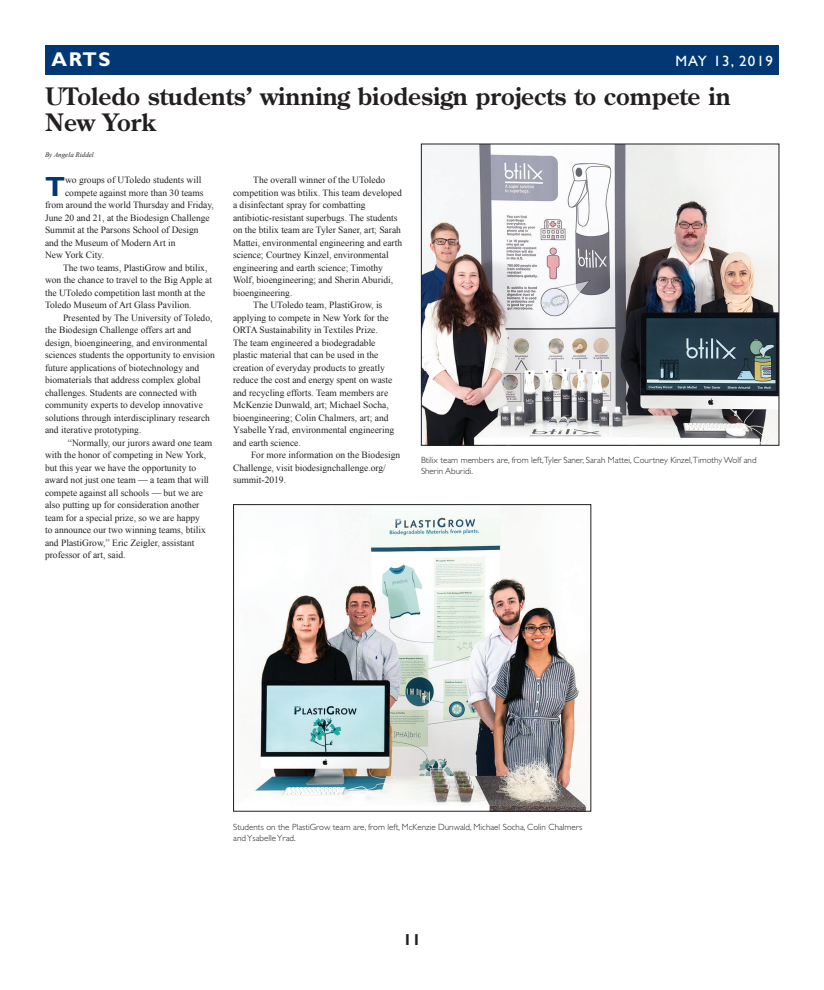
<style>
.page{position:relative;width:824px;height:990px;background:#fff}
.page>*{position:absolute;margin:0;border:0;box-sizing:border-box;transform-origin:0 0}
.Drop_Cap_2_Paragraph{font:700 27.8px "Gill Sans Std";color:#013874}
.Heading_24pt{font:700 24px/26px "Century Old Style Std";color:#231f20}
.t1{font:700 20px "Gill Sans Std";color:#fff}
.t2{font:700 16px "Gill Sans Std";color:#231f20}
.t3{font:15px "Gill Sans Std";letter-spacing:.08em;color:#fff}
.Body_Text{font:9.5px/12.5px "Times New Roman";color:#231f20}
.Drop_Cap_2_Paragraph-2{font:9.5px "Times New Roman";color:#231f20}
.Cutline{font:300 9px/11px "Gill Sans Std";color:#231f20}
.By_line{font:italic 7px "Times New Roman";color:#231f20}
</style>
<div class="page">
<div style="left:45px;top:45px;width:734px;height:30px;background:#013874"></div>
<img style="left:255px;top:512px;width:333px;height:297px">
<div style="left:233px;top:504px;width:358px;height:307px;border:1px solid #231f20"></div>
<img style="left:423px;top:146px;width:354px;height:298px">
<div style="left:421px;top:144px;width:358px;height:302px;border:1px solid #231f20"></div>
<p class="t1" style="left:51px;top:47px;width:61px">ARTS</p>
<p class="t3" style="left:675px;top:52px;width:99px">MAY 13, 2019</p>
<p class="Heading_24pt" style="left:45px;top:83px;width:687px">UToledo students’ winning biodesign projects to compete in<br>New York</p>
<p class="By_line" style="left:45px;top:150px;width:50px">By Angela Riddel</p>
<p class="Drop_Cap_2_Paragraph" style="left:45px;top:170px;width:22px">T</p>
<p class="Drop_Cap_2_Paragraph-2" style="left:65px;top:174px;width:138px">wo groups of UToledo students will</p>
<p class="Body_Text" style="left:233px;top:174px;width:171px;text-indent:20px">The overall winner of the UToledo competition was btilix. This team developed a disinfectant spray for combatting antibiotic-resistant superbugs. The students on the btilix team are Tyler Saner, art; Sarah Mattei, environmental engineering and earth science; Courtney Kinzel, environmental engineering and earth science; Timothy Wolf, bioengineering; and Sherin Aburidi, bioengineering.</p>
<p class="Body_Text" style="left:233px;top:299px;width:163px;text-indent:20px">The UToledo team, PlastiGrow, is applying to compete in New York for the ORTA Sustainability in Textiles Prize.<br>The team engineered a biodegradable plastic material that can be used in the creation of everyday products to greatly reduce the cost and energy spent on waste and recycling efforts. Team members are McKenzie Dunwald, art; Michael Socha, bioengineering; Colin Chalmers, art; and Ysabelle Yrad, environmental engineering and earth science.</p>
<p class="Body_Text" style="left:233px;top:449px;width:169px;text-indent:18px">For more information on the Biodesign<br>Challenge, visit biodesignchallenge.org/ summit-2019.</p>
<p class="Cutline" style="left:421px;top:455px;width:337px">Btilix team members are, from left,Tyler Saner, Sarah Mattei, Courtney Kinzel,Timothy Wolf and<br>Sherin Aburidi.</p>
<p class="Drop_Cap_2_Paragraph-2" style="left:65px;top:186px;width:140px">compete against more than 30 teams</p>
<p class="Drop_Cap_2_Paragraph-2" style="left:45px;top:199px;width:170px">from around the world Thursday and Friday,</p>
<p class="Drop_Cap_2_Paragraph-2" style="left:45px;top:211px;width:166px">June 20 and 21, at the Biodesign Challenge</p>
<p class="Drop_Cap_2_Paragraph-2" style="left:45px;top:224px;width:155px">Summit at the Parsons School of Design</p>
<p class="Drop_Cap_2_Paragraph-2" style="left:45px;top:236px;width:132px">and the Museum of Modern Art in</p>
<p class="Drop_Cap_2_Paragraph-2" style="left:45px;top:249px;width:61px">New York City.</p>
<p class="Body_Text" style="left:45px;top:261px;width:168px;text-indent:18px">The two teams, PlastiGrow and btilix, won the chance to travel to the Big Apple at the UToledo competition last month at the Toledo Museum of Art Glass Pavilion.</p>
<p class="Body_Text" style="left:45px;top:311px;width:171px;text-indent:18px">Presented by The University of Toledo, the Biodesign Challenge offers art and design, bioengineering, and environmental sciences students the opportunity to envision future applications of biotechnology and biomaterials that address complex global challenges. Students are connected with community experts to develop innovative solutions through interdisciplinary research and iterative prototyping.</p>
<p class="Body_Text" style="left:45px;top:436px;width:169px;text-indent:23px">“Normally, our jurors award one team with the honor of competing in New York, but this year we have the opportunity to award not just one team — a team that will compete against all schools — but we are also putting up for consideration another team for a special prize, so we are happy<br>to announce our two winning teams, btilix and PlastiGrow,” Eric Zeigler, assistant professor of art, said.</p>
<p class="Cutline" style="left:233px;top:821px;width:350px">Students on the PlastiGrow team are, from left, McKenzie Dunwald, Michael Socha, Colin Chalmers and Ysabelle Yrad.</p>
<p class="t2" style="left:403px;top:930px;width:19px">11</p>
</div>
